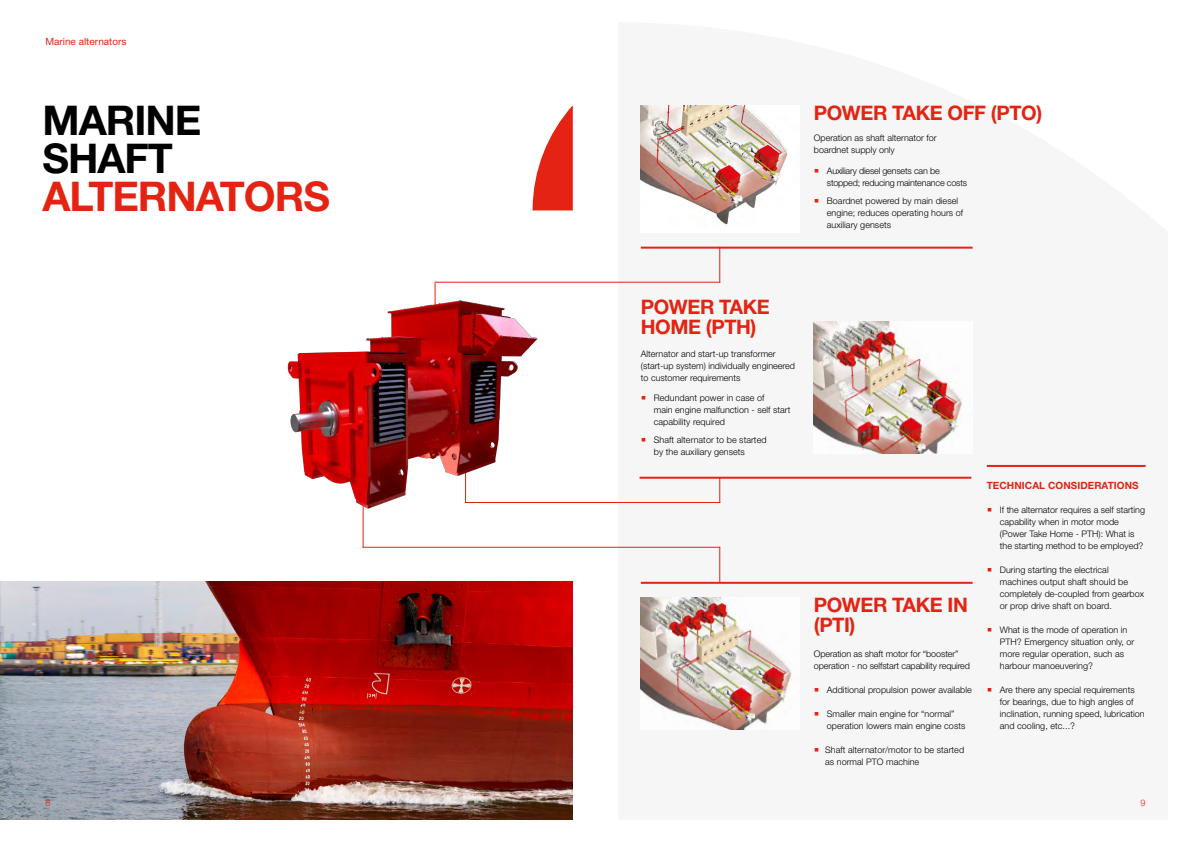
<style>
.page{position:relative;width:1191px;height:842px;background:#fff}
.page>*{position:absolute;margin:0;border:0;box-sizing:border-box;transform-origin:0 0}
.t1{font:700 41px/38px "Helvetica Neue LT Std";letter-spacing:-.025em;color:#000}
.t2{font:700 41px "Helvetica Neue LT Std";letter-spacing:-.025em;color:#e42313}
.t3{font:700 20px/20px "Helvetica Neue LT Std";letter-spacing:-.02em;color:#e42313}
.t4{font:700 10px "Helvetica Neue LT Std";letter-spacing:.005em;color:#e42313}
.t5{font:10px "Helvetica Neue LT Std";color:#e42313}
.t6{font:300 9px/12px "Helvetica Neue LT Std";letter-spacing:.005em;color:#000}
.t7{font:300 9px/12px "Helvetica Neue LT Std";letter-spacing:-.02em;color:#000}
.t8{font:300 9px "Helvetica Neue LT Std";color:#e42313}
.s1{font-family:"Verdana";font-weight:400;font-size:16px;color:#e42313}
</style>
<div class="page">
<div style="left:618px;top:105px;width:528px;height:625px;background:#f6f6f6"></div>
<img style="left:641px;top:105px;width:158px;height:128px">
<img style="left:814px;top:322px;width:158px;height:131px">
<img style="left:641px;top:597px;width:158px;height:132px">
<img style="left:0;top:582px;width:573px;height:238px">
<svg style="left:532px;top:105px;width:41px;height:105px"></svg>
<hr style="left:362px;top:468px;width:1px;height:80px;background:#e42313">
<hr style="left:434px;top:283px;width:1px;height:62px;background:#e42313">
<hr style="left:986px;top:465px;width:159px;height:2px;background:#e42313">
<hr style="left:639px;top:477px;width:332px;height:2px;background:#e42313">
<hr style="left:641px;top:582px;width:331px;height:2px;background:#e42313">
<hr style="left:641px;top:247px;width:331px;height:2px;background:#e42313">
<hr style="left:719px;top:247px;width:1px;height:36px;background:#e42313">
<hr style="left:434px;top:282px;width:286px;height:1px;background:#e42313">
<svg style="left:719px;top:478px;width:1px;height:24px"></svg>
<hr style="left:719px;top:547px;width:1px;height:36px;background:#e42313">
<hr style="left:465px;top:502px;width:255px;height:1px;background:#e42313">
<hr style="left:362px;top:547px;width:358px;height:1px;background:#e42313">
<img style="left:287px;top:298px;width:337px;height:215px">
<p class="t5" style="left:45px;top:36px;width:83px">Marine alternators</p>
<h1 class="t1" style="left:43px;top:100px;width:160px">MARINE<br>SHAFT</h1>
<h1 class="t2" style="left:43px;top:171px;width:289px">ALTERNATORS</h1>
<h2 class="t3" style="left:814px;top:102px;width:230px">POWER TAKE OFF (PTO)</h2>
<p class="t6" style="left:814px;top:132px;width:124px">Operation as shaft alternator for boardnet supply only</p>
<p class="t7" style="left:827px;top:164px;width:142px;text-indent:-13px"><span class="s1">▪</span> Auxiliary diesel gensets can be stopped; reducing maintenance costs</p>
<p class="t6" style="left:827px;top:194px;width:138px;text-indent:-13px"><span class="s1">▪</span> Boardnet powered by main diesel engine; reduces operating hours of auxiliary gensets</p>
<h2 class="t3" style="left:641px;top:296px;width:130px">POWER TAKE<br>HOME (PTH)</h2>
<p class="t6" style="left:641px;top:348px;width:156px">Alternator and start-up transformer (start-up system) individually engineered to customer requirements</p>
<p class="t6" style="left:654px;top:392px;width:138px;text-indent:-13px"><span class="s1">▪</span> Redundant power in case of<br>main engine malfunction - self start capability required</p>
<p class="t6" style="left:654px;top:434px;width:114px;text-indent:-13px"><span class="s1">▪</span> Shaft alternator to be started by the auxiliary gensets</p>
<h2 class="t3" style="left:814px;top:595px;width:156px">POWER TAKE IN (PTI)</h2>
<p class="t6" style="left:814px;top:648px;width:158px">Operation as shaft motor for “booster” operation - no selfstart capability required</p>
<p class="t6" style="left:814px;top:684px;width:159px"><span class="s1">▪</span> Additional propulsion power available</p>
<p class="t6" style="left:827px;top:708px;width:140px;text-indent:-13px"><span class="s1">▪</span> Smaller main engine for “normal” operation lowers main engine costs</p>
<p class="t6" style="left:825px;top:744px;width:140px;text-indent:-11px"><span class="s1">▪</span> Shaft alternator/motor to be started as normal PTO machine</p>
<p class="t4" style="left:986px;top:480px;width:153px">TECHNICAL CONSIDERATIONS</p>
<p class="t6" style="left:999px;top:504px;width:147px;text-indent:-13px"><span class="s1">▪</span> If the alternator requires a self starting capability when in motor mode (Power Take Home - PTH): What is the starting method to be employed?</p>
<p class="t6" style="left:999px;top:564px;width:146px;text-indent:-13px"><span class="s1">▪</span> During starting the electrical machines output shaft should be completely de-coupled from gearbox or prop drive shaft on board.</p>
<p class="t6" style="left:999px;top:624px;width:136px;text-indent:-13px"><span class="s1">▪</span> What is the mode of operation in<br>PTH? Emergency situation only, or more regular operation, such as harbour manoeuvering?</p>
<p class="t6" style="left:999px;top:684px;width:146px;text-indent:-13px"><span class="s1">▪</span> Are there any special requirements for bearings, due to high angles of inclination, running speed, lubrication and cooling, etc...?</p>
<p class="t8" style="left:45px;top:797px;width:7px">8</p>
<p class="t8" style="left:1140px;top:797px;width:7px">9</p>
<p class="t8" style="left:45px;top:801px;width:7px">8</p>
</div>
